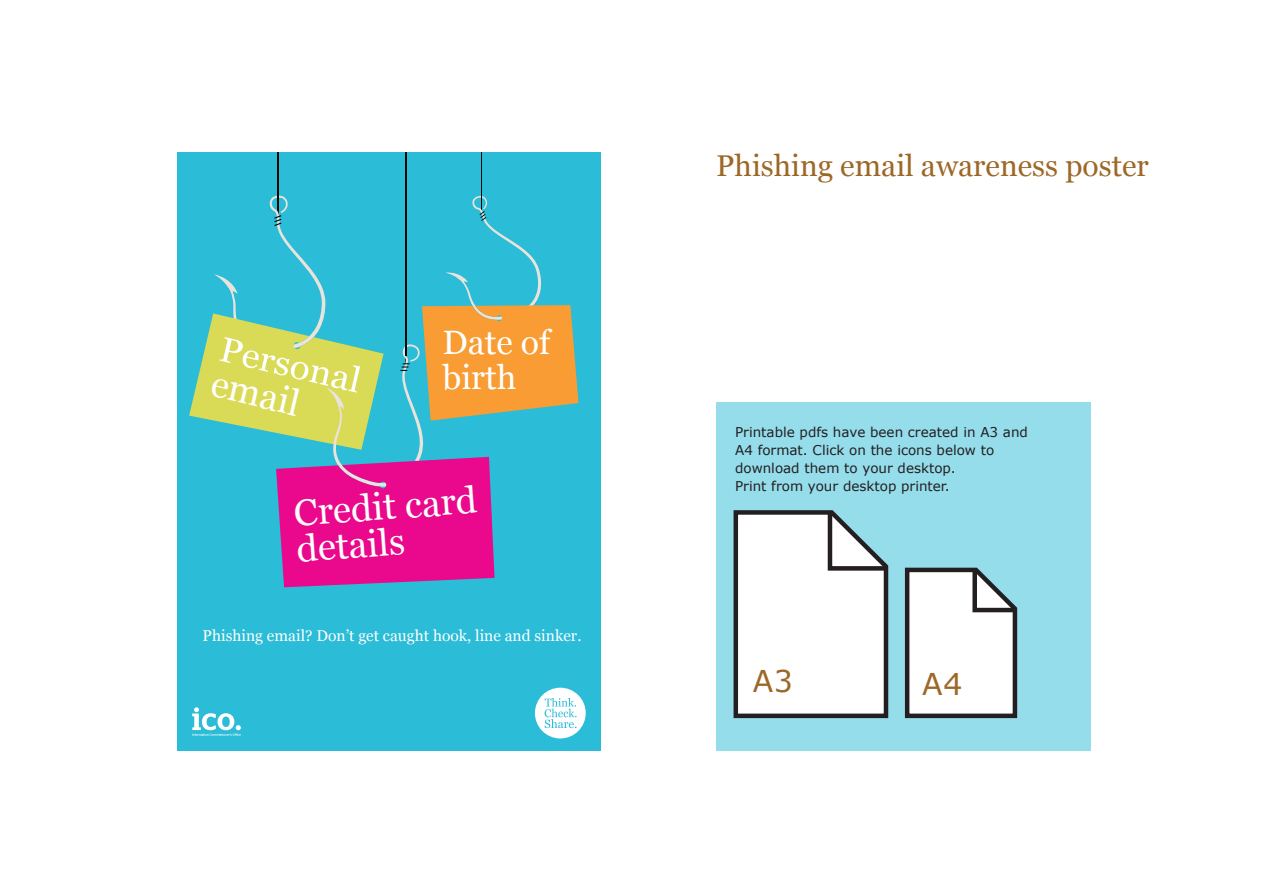
<style>
.page{position:relative;width:1263px;height:893px;background:#fff}
.page>*{position:absolute;margin:0;border:0;box-sizing:border-box;transform-origin:0 0}
.t1{font:37.2px/36px "Georgia";color:#fff}
.t2{font:36.75px "Georgia";color:#fff}
.t3{font:33.75px/35.1px "Georgia";color:#fff}
.t4{font:30px "Georgia";color:#9d6827}
.t5{font:30px "Verdana";color:#9d6827}
.t6{font:15.6px "Georgia";color:#fff}
.t7{font:13.5px/18px "Verdana";color:#231f20}
</style>
<div class="page">
<div style="left:177px;top:152px;width:424px;height:599px;background:#2bbcd7"></div>
<hr style="left:277px;top:152px;width:1px;height:70px;background:#050504">
<svg style="left:192px;top:707px;width:49px;height:29px"></svg>
<hr style="left:481px;top:152px;width:1px;height:60px;background:#050504">
<hr style="left:406px;top:152px;width:1px;height:203px;background:#050504">
<div style="left:535px;top:688px;width:51px;height:50px;background:#fff;border-radius:50%"></div>
<svg style="left:545px;top:698px;width:31px;height:30px"></svg>
<svg style="left:189px;top:189px;width:389px;height:398px"></svg>
<div style="left:716px;top:402px;width:375px;height:349px;background:#95ddeb"></div>
<svg style="left:733px;top:510px;width:156px;height:209px;background:#dfe3e4"></svg>
<svg style="left:904px;top:567px;width:114px;height:152px;background:#d7dcdd"></svg>
<h2 class="t2" style="left:217px;top:362px;width:91px;rotate:13deg">email</h2>
<h3 class="t3" style="left:442px;top:325px;width:109px">Date of birth</h3>
<h1 class="t1" style="left:293px;top:496px;width:185px;rotate:-4deg">Credit card details</h1>
<p class="t6" style="left:203px;top:626px;width:380px">Phishing email? Don’t get caught hook, line and sinker.</p>
<h3 class="t4" style="left:716px;top:147px;width:434px">Phishing email awareness poster</h3>
<p class="t7" style="left:735px;top:423px;width:294px">Printable pdfs have been created in A3 and A4 format. Click on the icons below to download them to your desktop.<br>Print from your desktop printer.</p>
<h3 class="t5" style="left:753px;top:660px;width:42px">A3</h3>
<h3 class="t5" style="left:922px;top:663px;width:42px">A4</h3>
</div>
